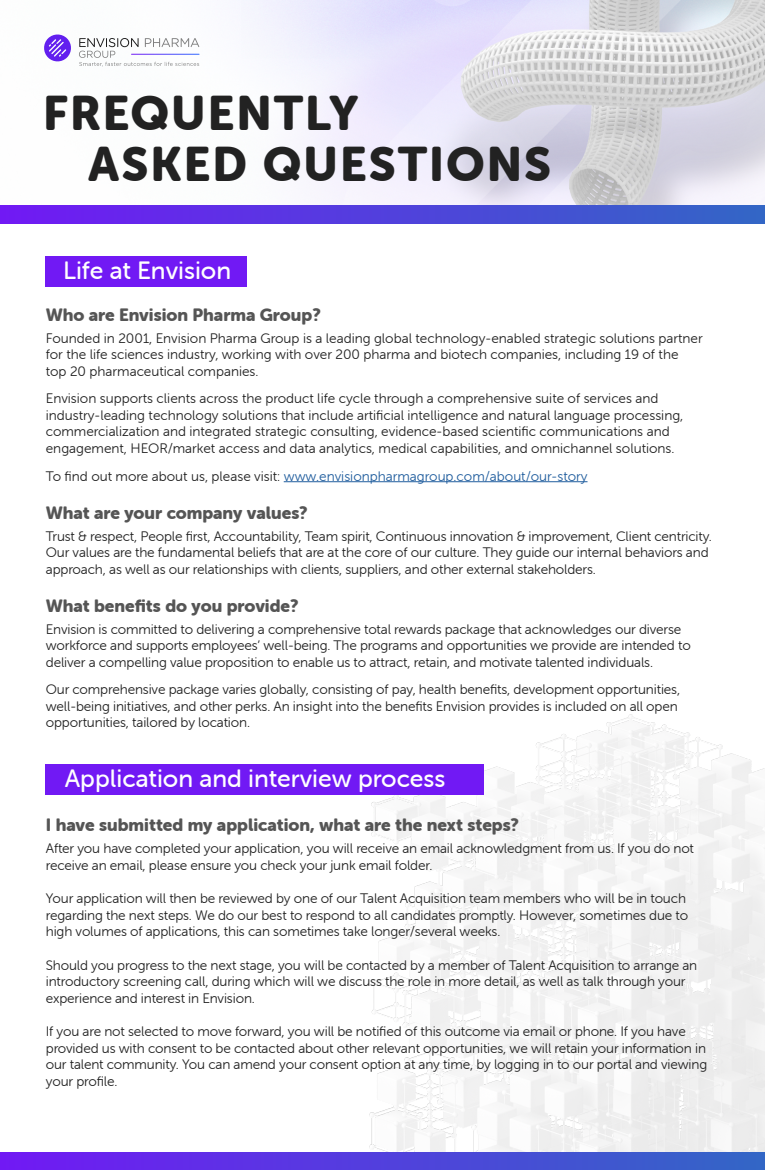
<style>
.page{position:relative;width:765px;height:1170px;background:#fff}
.page>*{position:absolute;margin:0;border:0;box-sizing:border-box;transform-origin:0 0}
.t1{font:47.75px/51.9px "Museo Sans Rounded 900";letter-spacing:.04em;color:#222}
.t2{font:25px "Museo Sans Rounded 500";color:#fff}
.t3{font:17.5px "Museo Sans Rounded 900";color:#555}
.t4{font:13.75px/16.5px "Museo Sans Rounded 300";letter-spacing:-.01em;color:#222}
.t5{font:13.75px "Museo Sans Rounded 300";color:#215e9e}
.s1{color:#222}
</style>
<div class="page">
<img style="left:281px;top:714px;width:484px;height:438px">
<hr style="left:284px;top:481px;width:304px;height:1px;background:#215e9e">
<img style="left:199px;top:0;width:566px;height:205px">
<div style="left:45px;top:256px;width:202px;height:31px;background:#7119f4"></div>
<div style="left:45px;top:764px;width:438px;height:30px;background:#7119f4"></div>
<div style="left:0;top:205px;width:765px;height:18px;background:linear-gradient(to right,#7119f4,#3267c5)"></div>
<div style="left:0;top:1152px;width:765px;height:18px;background:linear-gradient(to right,#7119f4,#3267c5)"></div>
<svg style="left:44px;top:34px;width:27px;height:28px"></svg>
<hr style="left:131px;top:54px;width:69px;height:1px;background:#bacdff">
<svg style="left:79px;top:38px;width:120px;height:29px"></svg>
<h1 class="t1" style="left:88px;top:87px;width:464px;text-indent:-45px">FREQUENTLY<br>ASKED QUESTIONS</h1>
<h2 class="t2" style="left:63px;top:257px;width:169px">Life at Envision</h2>
<p class="t3" style="left:46px;top:305px;width:277px">Who are Envision Pharma Group?</p>
<p class="t4" style="left:46px;top:330px;width:658px">Founded in 2001, Envision Pharma Group is a leading global technology-enabled strategic solutions partner for the life sciences industry, working with over 200 pharma and biotech companies, including 19 of the top 20 pharmaceutical companies.</p>
<p class="t4" style="left:46px;top:391px;width:639px">Envision supports clients across the product life cycle through a comprehensive suite of services and industry-leading technology solutions that include artificial intelligence and natural language processing, commercialization and integrated strategic consulting, evidence-based scientific communications and engagement, HEOR/market access and data analytics, medical capabilities, and omnichannel solutions.</p>
<p class="t5" style="left:46px;top:469px;width:543px"><span class="s1">To find out more about us, please visit:</span> www.envisionpharmagroup.com/about/our-story</p>
<p class="t3" style="left:46px;top:503px;width:263px">What are your company values?</p>
<p class="t4" style="left:46px;top:528px;width:668px">Trust &amp; respect, People first, Accountability, Team spirit, Continuous innovation &amp; improvement, Client centricity.<br>Our values are the fundamental beliefs that are at the core of our culture. They guide our internal behaviors and approach, as well as our relationships with clients, suppliers, and other external stakeholders.</p>
<p class="t3" style="left:46px;top:596px;width:254px">What benefits do you provide?</p>
<p class="t4" style="left:46px;top:621px;width:646px">Envision is committed to delivering a comprehensive total rewards package that acknowledges our diverse workforce and supports employees’ well-being. The programs and opportunities we provide are intended to deliver a compelling value proposition to enable us to attract, retain, and motivate talented individuals.</p>
<p class="t4" style="left:46px;top:682px;width:636px">Our comprehensive package varies globally, consisting of pay, health benefits, development opportunities, well-being initiatives, and other perks. An insight into the benefits Envision provides is included on all open opportunities, tailored by location.</p>
<h2 class="t2" style="left:65px;top:764px;width:382px">Application and interview process</h2>
<p class="t3" style="left:46px;top:815px;width:475px">I have submitted my application, what are the next steps?</p>
<p class="t4" style="left:46px;top:841px;width:650px">After you have completed your application, you will receive an email acknowledgment from us. If you do not receive an email, please ensure you check your junk email folder.</p>
<p class="t4" style="left:46px;top:890px;width:644px">Your application will then be reviewed by one of our Talent Acquisition team members who will be in touch regarding the next steps. We do our best to respond to all candidates promptly. However, sometimes due to high volumes of applications, this can sometimes take longer/several weeks.</p>
<p class="t4" style="left:46px;top:957px;width:653px">Should you progress to the next stage, you will be contacted by a member of Talent Acquisition to arrange an introductory screening call, during which will we discuss the role in more detail, as well as talk through your experience and interest in Envision.</p>
<p class="t4" style="left:46px;top:1023px;width:663px">If you are not selected to move forward, you will be notified of this outcome via email or phone. If you have provided us with consent to be contacted about other relevant opportunities, we will retain your information in our talent community. You can amend your consent option at any time, by logging in to our portal and viewing your profile.</p>
</div>
